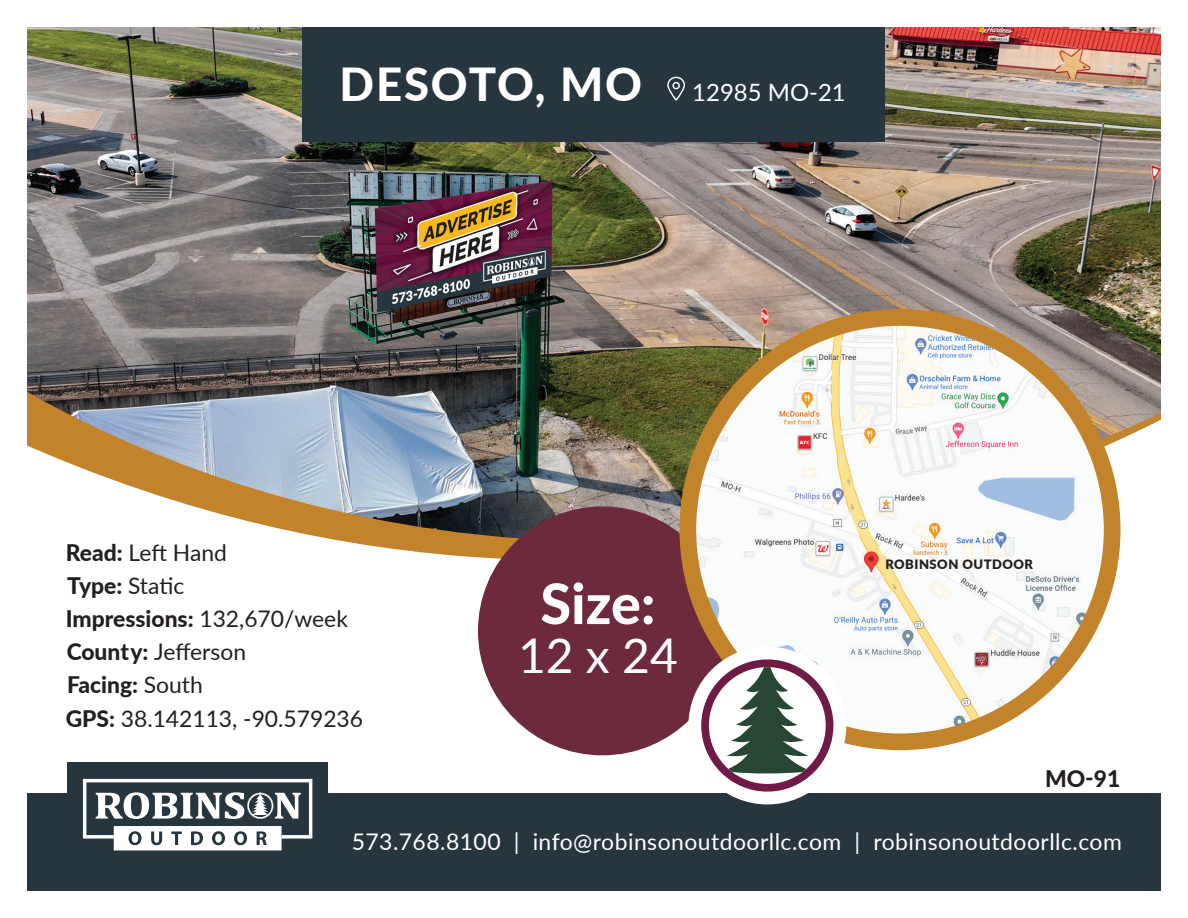
<style>
.page{position:relative;width:1188px;height:918px;background:#fff}
.page>*{position:absolute;margin:0;border:0;box-sizing:border-box;transform-origin:0 0}
.t1{font:800 55.8px "Lato";color:#fff}
.t2{font:48px "Lato";color:#fff}
.t3{font:23.85px "Lato";color:#fff}
.t4{font:22.95px "Lato";letter-spacing:.02em;color:#fff}
.t5{font:22.8px/33.2px "Lato";color:#231f20}
.t6{font:800 22.8px "Lato";color:#231f20}
.t7{font:900 12.9px "Lato";letter-spacing:.04em;color:#231f20}
.s1{font-weight:800;font-size:45.6px}
.s2{font-weight:800}
</style>
<div class="page">
<img style="left:27px;top:27px;width:1134px;height:864px">
<p class="t3" style="left:340px;top:75px;width:508px"><span class="s1">DESOTO, MO</span> 12985 MO-21</p>
<p class="t5" style="left:66px;top:535px;width:299px"><span class="s2">Read:</span> Left Hand<br><span class="s2">Type:</span> Static<br><span class="s2">Impressions:</span> 132,670/week<br><span class="s2">County:</span> Jefferson<br><span class="s2">Facing:</span> South<br><span class="s2">GPS:</span> 38.142113, -90.579236</p>
<h1 class="t1" style="left:540px;top:562px;width:117px">Size:</h1>
<h2 class="t2" style="left:518px;top:621px;width:161px">12 x 24</h2>
<p class="t7" style="left:885px;top:554px;width:149px">ROBINSON OUTDOOR</p>
<p class="t6" style="left:1045px;top:762px;width:77px">MO-91</p>
<p class="t4" style="left:352px;top:826px;width:772px">573.768.8100 | info@robinsonoutdoorllc.com | robinsonoutdoorllc.com</p>
</div>
